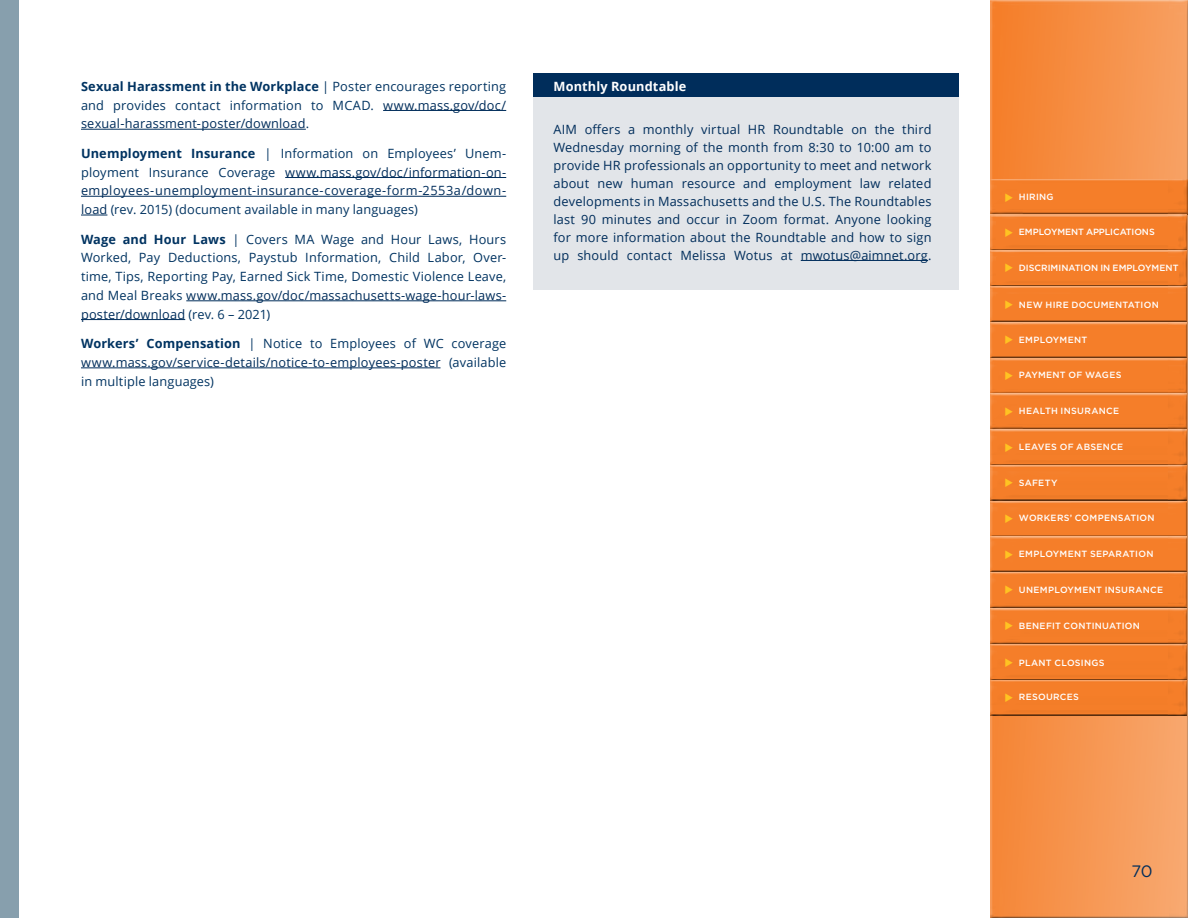
<style>
.page{position:relative;width:1188px;height:918px;background:#fff}
.page>*{position:absolute;margin:0;border:0;box-sizing:border-box;transform-origin:0 0}
.t1{font:16.5px "Gotham";color:#002d5b}
.t2{font:12.75px/18.8px "Open Sans";letter-spacing:.015em;color:#003361;text-align:justify}
.AIM_HR{font:12.75px/18px "Open Sans";letter-spacing:.015em;color:#002d5b;text-align:justify}
.Aim_HR_head{font:700 12.75px "Open Sans";letter-spacing:.01em;color:#fff}
.t3{font:500 9px "Gotham";letter-spacing:.03em;color:#fff}
.t4{font:500 9px "Gotham";color:#fff}
.t5{font:500 9px "Gotham";letter-spacing:-.01em;color:#fff}
.s1{font-weight:700}
.s2{color:#002d5b}
.s3{color:#ffc322}
</style>
<div class="page">
<div style="left:988px;top:0;width:200px;height:918px;background:#000;opacity:.9"></div>
<div style="left:988px;top:177px;width:200px;height:38px;background:#fff;opacity:.75"></div>
<div style="left:988px;top:178px;width:200px;height:39px;background:#000;opacity:.9"></div>
<div style="left:988px;top:212px;width:200px;height:39px;background:#fff;opacity:.75"></div>
<div style="left:988px;top:214px;width:200px;height:39px;background:#000;opacity:.9"></div>
<div style="left:996px;top:222px;width:182px;height:19px;background:#f57e29"></div>
<div style="left:988px;top:248px;width:200px;height:38px;background:#f57e29"></div>
<div style="left:988px;top:249px;width:200px;height:39px;background:#000;opacity:.9"></div>
<div style="left:996px;top:258px;width:183px;height:19px;background:#f57e29"></div>
<div style="left:988px;top:284px;width:200px;height:39px;background:#f57e29"></div>
<div style="left:988px;top:285px;width:200px;height:39px;background:#000;opacity:.9"></div>
<div style="left:988px;top:320px;width:200px;height:38px;background:#ba5f1f"></div>
<div style="left:988px;top:321px;width:200px;height:39px;background:#000;opacity:.9"></div>
<div style="left:988px;top:355px;width:200px;height:39px;background:#ba5f1f"></div>
<div style="left:988px;top:357px;width:200px;height:39px;background:#000;opacity:.9"></div>
<div style="left:988px;top:391px;width:200px;height:39px;background:#ed7a27"></div>
<div style="left:988px;top:392px;width:200px;height:40px;background:#000;opacity:.9"></div>
<div style="left:988px;top:427px;width:200px;height:39px;background:#cd6922"></div>
<div style="left:988px;top:428px;width:200px;height:39px;background:#000;opacity:.9"></div>
<div style="left:988px;top:463px;width:200px;height:38px;background:#f57e29"></div>
<div style="left:988px;top:464px;width:200px;height:39px;background:#000;opacity:.9"></div>
<div style="left:988px;top:498px;width:200px;height:39px;background:#fff;opacity:.75"></div>
<div style="left:988px;top:500px;width:200px;height:39px;background:#000;opacity:.9"></div>
<div style="left:988px;top:535px;width:200px;height:38px;background:#ba5f1f"></div>
<div style="left:988px;top:536px;width:200px;height:38px;background:#000;opacity:.9"></div>
<div style="left:988px;top:570px;width:200px;height:39px;background:#ba5f1f"></div>
<div style="left:988px;top:571px;width:200px;height:39px;background:#000;opacity:.9"></div>
<div style="left:988px;top:606px;width:200px;height:38px;background:#c36420"></div>
<div style="left:988px;top:607px;width:200px;height:39px;background:#000;opacity:.9"></div>
<div style="left:988px;top:642px;width:200px;height:38px;background:#d26c23"></div>
<div style="left:988px;top:643px;width:200px;height:39px;background:#000;opacity:.9"></div>
<div style="left:988px;top:677px;width:200px;height:39px;background:#f27c28"></div>
<div style="left:988px;top:678px;width:200px;height:40px;background:#000;opacity:.9"></div>
<div style="left:0;top:0;width:19px;height:918px;background:#879fad"></div>
<div style="left:996px;top:294px;width:183px;height:20px;background:#f57e29"></div>
<div style="left:996px;top:329px;width:183px;height:20px;background:#f57e29"></div>
<div style="left:996px;top:580px;width:182px;height:19px;background:#f57e29"></div>
<hr style="left:383px;top:110px;width:123px;height:1px;background:#002d5b">
<hr style="left:81px;top:129px;width:225px;height:1px;background:#002d5b">
<hr style="left:285px;top:177px;width:221px;height:1px;background:#002d5b">
<hr style="left:81px;top:196px;width:425px;height:1px;background:#002d5b">
<svg style="left:81px;top:215px;width:26px;height:1px"></svg>
<hr style="left:186px;top:300px;width:320px;height:1px;background:#002d5b">
<hr style="left:81px;top:319px;width:104px;height:1px;background:#002d5b">
<hr style="left:81px;top:368px;width:360px;height:1px;background:#002d5b">
<div style="left:533px;top:73px;width:425px;height:30px;background:#002d5b"></div>
<div style="left:533px;top:98px;width:425px;height:192px;background:#e2e5e9"></div>
<hr style="left:801px;top:260px;width:127px;height:1px;background:#002d5b">
<p class="t2" style="left:81px;top:76px;width:427px"><span class="s1">Sexual Harassment in the Workplace</span> | Poster encourages reporting and provides contact information to MCAD. <span class="s2">www.mass.gov/doc/ sexual-harassment-poster/download</span>.</p>
<p class="t2" style="left:81px;top:143px;width:427px"><span class="s1">Unemployment Insurance</span> | Information on Employees’ Unem&shy;ployment Insurance Coverage <span class="s2">www.mass.gov/doc/information-on&shy;employees-unemployment-insurance-coverage-form-2553a/down&shy;load</span> (rev. 2015) (document available in many languages)</p>
<p class="t2" style="left:81px;top:229px;width:427px"><span class="s1">Wage and Hour Laws</span> | Covers MA Wage and Hour Laws, Hours Worked, Pay Deductions, Paystub Information, Child Labor, Over&shy;time, Tips, Reporting Pay, Earned Sick Time, Domestic Violence Leave, and Meal Breaks <span class="s2">www.mass.gov/doc/massachusetts-wage-hour-laws&shy;poster/download</span> (rev. 6 – 2021)</p>
<p class="t2" style="left:81px;top:334px;width:427px"><span class="s1">Workers’ Compensation</span> | Notice to Employees of WC coverage <span class="s2">www.mass.gov/service-details/notice-to-employees-poster</span> (available in multiple languages)</p>
<p class="Aim_HR_head" style="left:554px;top:77px;width:134px">Monthly Roundtable</p>
<p class="AIM_HR" style="left:554px;top:120px;width:380px">AIM offers a monthly virtual HR Roundtable on the third Wednesday morning of the month from 8:30 to 10:00 am to provide HR professionals an opportunity to meet and network about new human resource and employment law related developments in Massachusetts and the U.S. The Roundtables last 90 minutes and occur in Zoom format. Anyone looking for more information about the Roundtable and how to sign up should contact Melissa Wotus at mwotus@aimnet.org.</p>
<p class="t3" style="left:996px;top:191px;width:59px"><span class="s3">✔</span>HIRING</p>
<p class="t5" style="left:996px;top:226px;width:160px"><span class="s3">✔</span>EMPLOYMENT APPLICATIONS</p>
<p class="t4" style="left:996px;top:262px;width:184px"><span class="s3">✔</span>DISCRIMINATION IN EMPLOYMENT</p>
<p class="t3" style="left:996px;top:298px;width:164px"><span class="s3">✔</span>NEW HIRE DOCUMENTATION</p>
<p class="t3" style="left:996px;top:334px;width:92px"><span class="s3">✔</span>EMPLOYMENT</p>
<p class="t3" style="left:996px;top:369px;width:127px"><span class="s3">✔</span>PAYMENT OF WAGES</p>
<p class="t3" style="left:996px;top:405px;width:124px"><span class="s3">✔</span>HEALTH INSURANCE</p>
<p class="t3" style="left:996px;top:441px;width:128px"><span class="s3">✔</span>LEAVES OF ABSENCE</p>
<p class="t3" style="left:996px;top:477px;width:63px"><span class="s3">✔</span>SAFETY</p>
<p class="t3" style="left:996px;top:512px;width:160px"><span class="s3">✔</span>WORKERS’ COMPENSATION</p>
<p class="t3" style="left:996px;top:548px;width:159px"><span class="s3">✔</span>EMPLOYMENT SEPARATION</p>
<p class="t3" style="left:996px;top:584px;width:168px"><span class="s3">✔</span>UNEMPLOYMENT INSURANCE</p>
<p class="t3" style="left:996px;top:620px;width:145px"><span class="s3">✔</span>BENEFIT CONTINUATION</p>
<p class="t3" style="left:996px;top:657px;width:110px"><span class="s3">✔</span>PLANT CLOSINGS</p>
<p class="t3" style="left:996px;top:691px;width:84px"><span class="s3">✔</span>RESOURCES</p>
<p class="t1" style="left:1131px;top:861px;width:23px">70</p>
</div>
